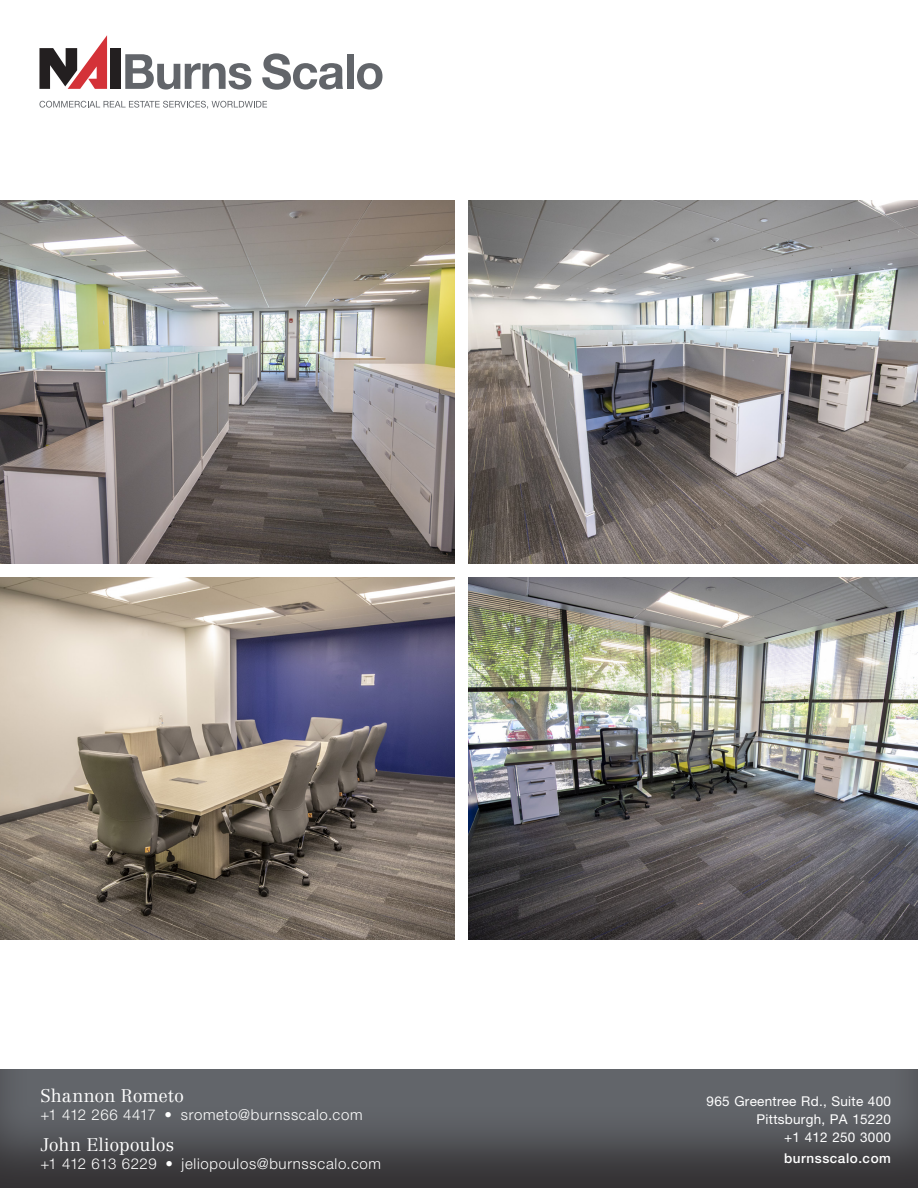
<style>
.page{position:relative;width:918px;height:1188px;background:#fff}
.page>*{position:absolute;margin:0;border:0;box-sizing:border-box;transform-origin:0 0}
.t1{font:300 18px "Centennial LT Std";letter-spacing:-.005em;color:#fff}
.t2{font:300 15px "Helvetica Neue LT Std";letter-spacing:.045em;color:#fff}
.t3{font:13.5px "Helvetica Neue LT Std";letter-spacing:.02em;color:#fff}
.t4{font:500 13.5px "Helvetica Neue LT Std";letter-spacing:.04em;color:#fff}
</style>
<div class="page">
<div style="left:0;top:1067px;width:918px;height:121px;background:#231f20;opacity:.75"></div>
<img style="left:0;top:201px;width:454px;height:363px">
<img style="left:468px;top:201px;width:450px;height:363px">
<img style="left:0;top:577px;width:454px;height:363px">
<img style="left:468px;top:577px;width:450px;height:363px">
<div style="left:111px;top:48px;width:10px;height:41px;background:#231f20"></div>
<svg style="left:39px;top:35px;width:68px;height:54px"></svg>
<svg style="left:125px;top:54px;width:126px;height:36px"></svg>
<svg style="left:262px;top:53px;width:81px;height:37px"></svg>
<div style="left:347px;top:54px;width:7px;height:35px;background:#62656a"></div>
<svg style="left:357px;top:63px;width:26px;height:27px"></svg>
<svg style="left:39px;top:101px;width:228px;height:8px"></svg>
<p class="t1" style="left:41px;top:1085px;width:145px">Shannon Rometo</p>
<p class="t2" style="left:41px;top:1105px;width:323px">+1 412 266 4417 • srometo@burnsscalo.com</p>
<p class="t1" style="left:41px;top:1134px;width:135px">John Eliopoulos</p>
<p class="t2" style="left:41px;top:1155px;width:342px">+1 412 613 6229 • jeliopoulos@burnsscalo.com</p>
<p class="t3" style="left:707px;top:1093px;width:186px">965 Greentree Rd., Suite 400</p>
<p class="t3" style="left:757px;top:1111px;width:136px">Pittsburgh, PA 15220</p>
<p class="t3" style="left:784px;top:1129px;width:108px">+1 412 250 3000</p>
<p class="t4" style="left:784px;top:1150px;width:108px">burnsscalo.com</p>
</div>
